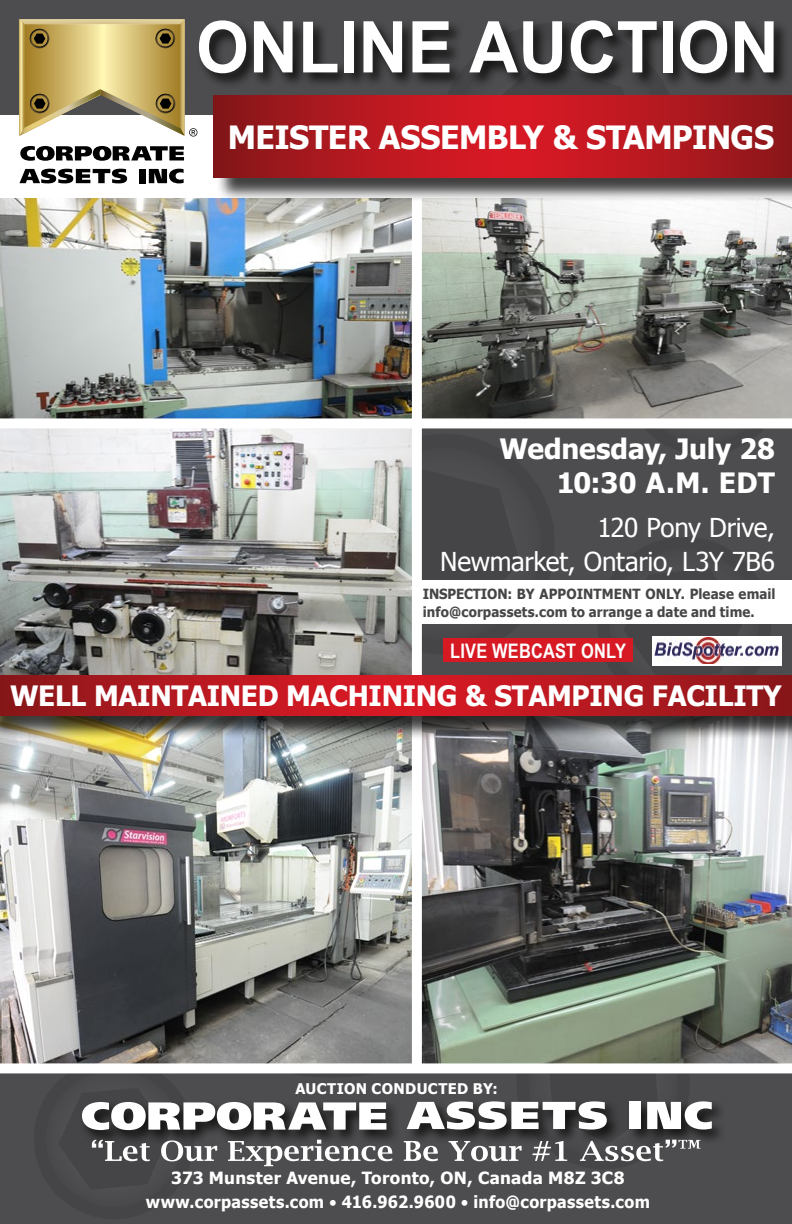
<style>
.page{position:relative;width:792px;height:1224px;background:#4d4d4f}
.page>*{position:absolute;margin:0;border:0;box-sizing:border-box;transform-origin:0 0}
.t1{font:700 71.4px "Arial";color:#fff;scale:.95 1}
.t2{font:700 32px "Tahoma";letter-spacing:-.015em;color:#fff}
.t3{font:700 28px/34px "Tahoma";letter-spacing:-.01em;color:#fff;text-align:right}
.t4{font:26px/34px "Tahoma";letter-spacing:-.01em;color:#fff;text-align:right}
.t5{font:700 20px "Arial Narrow";letter-spacing:.01em;color:#fff}
.t6{font:700 16.8px/24px "Tahoma";letter-spacing:.02em;color:#fff;text-align:center}
.t7{font:700 14.6px "Tahoma";letter-spacing:.025em;color:#fff}
.t8{font:700 14px/18px "Tahoma";letter-spacing:.01em;color:#464547;scale:.95 1}
.s1{font-size:12.6px}
</style>
<div class="page">
<img style="left:0;top:428px;width:412px;height:248px">
<img style="left:422px;top:741px;width:370px;height:322px">
<img style="left:422px;top:203px;width:370px;height:215px">
<img style="left:0;top:741px;width:412px;height:322px">
<img style="left:0;top:197px;width:412px;height:221px">
<div style="left:79px;top:1098px;width:648px;height:47px;background:#000;opacity:.75"></div>
<svg style="left:82px;top:1102px;width:304px;height:28px"></svg>
<svg style="left:407px;top:1101px;width:200px;height:29px"></svg>
<div style="left:629px;top:1102px;width:12px;height:27px;background:#fff"></div>
<svg style="left:647px;top:1101px;width:65px;height:29px"></svg>
<svg style="left:92px;top:1140px;width:58px;height:21px"></svg>
<svg style="left:161px;top:1140px;width:56px;height:21px"></svg>
<svg style="left:228px;top:1140px;width:164px;height:26px"></svg>
<svg style="left:404px;top:1141px;width:34px;height:20px"></svg>
<svg style="left:449px;top:1141px;width:73px;height:20px"></svg>
<svg style="left:532px;top:1141px;width:35px;height:20px"></svg>
<svg style="left:580px;top:1140px;width:121px;height:21px"></svg>
<div style="left:0;top:115px;width:792px;height:82px;background:#fff"></div>
<div style="left:0;top:1063px;width:792px;height:10px;background:#fff"></div>
<div style="left:412px;top:172px;width:10px;height:900px;background:#fff"></div>
<svg style="left:20px;top:146px;width:164px;height:15px"></svg>
<svg style="left:20px;top:169px;width:107px;height:14px"></svg>
<div style="left:139px;top:169px;width:7px;height:14px;background:#000"></div>
<svg style="left:149px;top:169px;width:35px;height:14px"></svg>
<svg style="left:19px;top:19px;width:178px;height:118px;background:#c1af79"></svg>
<div style="left:0;top:678px;width:792px;height:63px;background:#000;opacity:.75"></div>
<svg style="left:0;top:676px;width:792px;height:39px;background:#b4181f"></svg>
<div style="left:652px;top:636px;width:129px;height:29px;background:#fff"></div>
<img style="left:654px;top:638px;width:125px;height:26px">
<div style="left:414px;top:580px;width:378px;height:44px;background:#fff"></div>
<div style="left:216px;top:98px;width:576px;height:105px;background:#000;opacity:.75"></div>
<svg style="left:213px;top:95px;width:579px;height:82px;background:#b4181f"></svg>
<div style="left:196px;top:18px;width:593px;height:71px;background:#000;opacity:.75"></div>
<div style="left:443px;top:639px;width:189px;height:23px;background:#d71924"></div>
<div style="left:0;top:418px;width:792px;height:10px;background:#fff"></div>
<h1 class="t1" style="left:196px;top:0;width:615px">ONLINE AUCTION</h1>
<h2 class="t2" style="left:228px;top:115px;width:548px">MEISTER ASSEMBLY &amp; STAMPINGS</h2>
<h3 class="t3" style="left:500px;top:430px;width:277px">Wednesday, July 28<br>10:30 A.M. EDT</h3>
<h3 class="t4" style="left:440px;top:509px;width:336px">120 Pony Drive,<br>Newmarket, Ontario, L3Y 7B6</h3>
<p class="t8" style="left:423px;top:584px;width:373px">INSPECTION: BY APPOINTMENT ONLY. Please email info@corpassets.com to arrange a date and time.</p>
<p class="t5" style="left:450px;top:636px;width:177px">LIVE WEBCAST ONLY</p>
<h3 class="t3" style="left:10px;top:677px;width:773px">WELL MAINTAINED MACHINING &amp; STAMPING FACILITY</h3>
<p class="t7" style="left:295px;top:1079px;width:204px">AUCTION CONDUCTED BY:</p>
<p class="t6" style="left:146px;top:1165px;width:506px">373 Munster Avenue, Toronto, ON, Canada M8Z 3C8 www.corpassets.com <span class="s1">•</span> 416.962.9600 <span class="s1">•</span> info@corpassets.com</p>
</div>
